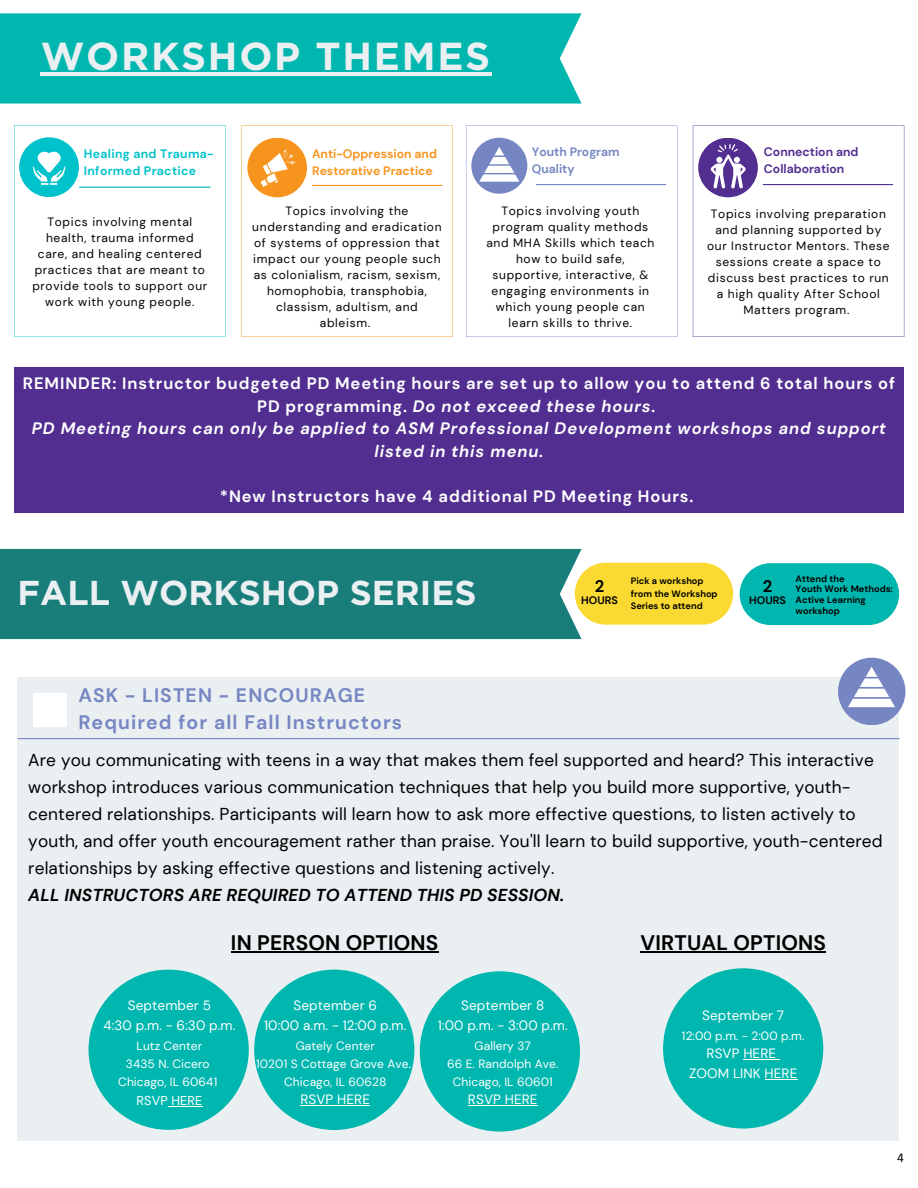
<style>
.page{position:relative;width:918px;height:1188px;background:#fff}
.page>*{position:absolute;margin:0;border:0;box-sizing:border-box;transform-origin:0 0}
.t1{font:700 39px "Gotham";letter-spacing:.045em;color:#eaeff2}
.t2{font:700 34.5px "Gotham";color:#eaeff2}
.t3{font:700 21px "DM Sans";letter-spacing:.01em;color:#000}
.t4{font:700 19.5px "DM Sans";letter-spacing:.055em;color:#7686c2}
.t5{font:17.25px/27px "DM Sans";letter-spacing:.01em;color:#000}
.t6{font:italic 700 17.25px "DM Sans";letter-spacing:.01em;color:#000}
.t7{font:700 16.65px "DM Sans";color:#000}
.t8{font:700 16.5px/22.5px "DM Sans";letter-spacing:.055em;color:#fff;text-align:center}
.t9{font:italic 700 16.5px/22.5px "DM Sans";letter-spacing:.055em;color:#fff;text-align:center}
.t10{font:13.5px "DM Sans";letter-spacing:.01em;color:#fff}
.t11{font:13.5px "Calibri";color:#000}
.t12{font:12.75px "DM Sans";letter-spacing:.01em;color:#fff}
.t13{font:700 12.3px/16.6px "DM Sans";color:#f7941e}
.t14{font:700 12.3px/16.6px "DM Sans";letter-spacing:.025em;color:#00c2cb}
.t15{font:700 12.3px "DM Sans";color:#522e91}
.t16{font:700 12.15px/16.6px "DM Sans";color:#7686c2}
.t17{font:12px/16px "DM Sans";letter-spacing:.055em;color:#000;text-align:center}
.t18{font:12px "DM Sans";letter-spacing:.01em;color:#fff}
.t19{font:700 10.8px "DM Sans";color:#000}
.t20{font:700 9.3px/12.3px "DM Sans";color:#000}
.s1{font-style:italic}
</style>
<div class="page">
<div style="left:0;top:13px;width:581px;height:91px;background:#00b7af"></div>
<hr style="left:41px;top:73px;width:451px;height:3px;background:#eaeff2">
<svg style="left:14px;top:125px;width:212px;height:212px"></svg>
<div style="left:19px;top:137px;width:60px;height:60px;background:#00c2cb;border-radius:50%"></div>
<svg style="left:33px;top:152px;width:32px;height:33px"></svg>
<hr style="left:79px;top:187px;width:131px;height:1px;background:#00b7af">
<svg style="left:693px;top:125px;width:211px;height:212px"></svg>
<div style="left:698px;top:138px;width:60px;height:59px;background:#522e91;border-radius:50%"></div>
<svg style="left:711px;top:144px;width:35px;height:44px"></svg>
<hr style="left:763px;top:184px;width:130px;height:1px;background:#522e91">
<svg style="left:241px;top:125px;width:212px;height:212px"></svg>
<div style="left:247px;top:138px;width:60px;height:59px;background:#f7941e;border-radius:50%"></div>
<hr style="left:313px;top:185px;width:129px;height:1px;background:#f7941e">
<svg style="left:260px;top:148px;width:37px;height:39px"></svg>
<svg style="left:466px;top:125px;width:211px;height:212px"></svg>
<div style="left:471px;top:138px;width:56px;height:56px;background:#7686c2;border-radius:50%"></div>
<svg style="left:479px;top:147px;width:40px;height:35px"></svg>
<div style="left:14px;top:367px;width:890px;height:146px;background:#522e91"></div>
<div style="left:0;top:549px;width:581px;height:90px;background:#197e7a"></div>
<div style="left:18px;top:677px;width:881px;height:464px;background:#eaeff2"></div>
<hr style="left:18px;top:738px;width:881px;height:1px;background:#7686c2">
<div style="left:838px;top:658px;width:67px;height:67px;background:#7686c2;border-radius:50%"></div>
<svg style="left:848px;top:667px;width:47px;height:40px"></svg>
<hr style="left:231px;top:951px;width:208px;height:1px;background:#000">
<hr style="left:641px;top:951px;width:185px;height:1px;background:#000">
<div style="left:740px;top:563px;width:159px;height:62px;background:#00b7af;border-radius:31px"></div>
<div style="left:575px;top:563px;width:158px;height:62px;background:#fada32;border-radius:31px"></div>
<div style="left:89px;top:970px;width:160px;height:160px;background:#00b7af;border-radius:50%"></div>
<div style="left:254px;top:970px;width:160px;height:160px;background:#00b7af;border-radius:50%"></div>
<div style="left:420px;top:971px;width:160px;height:161px;background:#00b7af;border-radius:50%"></div>
<hr style="left:468px;top:1105px;width:33px;height:1px;background:#fff">
<hr style="left:505px;top:1105px;width:33px;height:1px;background:#fff">
<hr style="left:300px;top:1105px;width:34px;height:1px;background:#fff">
<hr style="left:334px;top:1105px;width:36px;height:1px;background:#fff">
<hr style="left:171px;top:1106px;width:31px;height:1px;background:#fff">
<div style="left:663px;top:968px;width:160px;height:161px;background:#00b7af;border-radius:50%"></div>
<hr style="left:743px;top:1059px;width:33px;height:1px;background:#fff">
<hr style="left:765px;top:1079px;width:32px;height:1px;background:#fff">
<div style="left:33px;top:693px;width:34px;height:34px;background:#fff"></div>
<p class="t1" style="left:41px;top:39px;width:451px">WORKSHOP THEMES</p>
<p class="t14" style="left:84px;top:145px;width:131px">Healing and Trauma-<br>Informed Practice</p>
<p class="t17" style="left:32px;top:214px;width:176px">Topics involving mental health, trauma informed care, and healing centered practices that are meant to provide tools to support our work with young people.</p>
<p class="t16" style="left:532px;top:144px;width:89px">Youth Program<br>Quality</p>
<p class="t13" style="left:312px;top:146px;width:126px">Anti-Oppression and<br>Restorative Practice</p>
<p class="t17" style="left:252px;top:203px;width:191px">Topics involving the understanding and eradication of systems of oppression that impact our young people such as colonialism, racism, sexism, homophobia, transphobia, classism, adultism, and ableism.</p>
<p class="t17" style="left:486px;top:203px;width:170px">Topics involving youth program quality methods and MHA Skills which teach how to build safe, supportive, interactive, &amp; engaging environments in which young people can learn skills to thrive.</p>
<p class="t15" style="left:764px;top:144px;width:96px">Connection and</p>
<p class="t15" style="left:764px;top:161px;width:82px">Collaboration</p>
<p class="t17" style="left:707px;top:206px;width:184px">Topics involving preparation and planning supported by our Instructor Mentors. These sessions create a space to discuss best practices to run a high quality After School<br>Matters program.</p>
<p class="t8" style="left:23px;top:373px;width:874px">REMINDER: Instructor budgeted PD Meeting hours are set up to allow you to attend 6 total hours of<br>PD programming. <span class="s1">Do not exceed these hours.</span></p>
<p class="t9" style="left:32px;top:418px;width:856px">PD Meeting hours can only be applied to ASM Professional Development workshops and support listed in this menu.</p>
<p class="t8" style="left:220px;top:485px;width:475px">*New Instructors have 4 additional PD Meeting Hours.</p>
<p class="t2" style="left:18px;top:578px;width:460px">FALL WORKSHOP SERIES</p>
<p class="t7" style="left:595px;top:575px;width:11px">2</p>
<p class="t19" style="left:581px;top:593px;width:38px">HOURS</p>
<p class="t20" style="left:631px;top:575px;width:74px">Pick a workshop</p>
<p class="t20" style="left:631px;top:587px;width:88px">from the Workshop<br>Series to attend</p>
<p class="t7" style="left:763px;top:575px;width:11px">2</p>
<p class="t19" style="left:749px;top:593px;width:38px">HOURS</p>
<p class="t20" style="left:796px;top:572px;width:50px">Attend the</p>
<p class="t20" style="left:796px;top:583px;width:99px">Youth Work Methods:</p>
<p class="t20" style="left:796px;top:594px;width:72px">Active Learning</p>
<p class="t20" style="left:796px;top:605px;width:46px">workshop</p>
<p class="t4" style="left:78px;top:683px;width:288px">ASK - LISTEN - ENCOURAGE</p>
<p class="t4" style="left:78px;top:710px;width:325px">Required for all Fall Instructors</p>
<p class="t5" style="left:28px;top:747px;width:856px">Are you communicating with teens in a way that makes them feel supported and heard? This interactive workshop introduces various communication techniques that help you build more supportive, youth&shy;centered relationships. Participants will learn how to ask more effective questions, to listen actively to youth, and offer youth encouragement rather than praise. You'll learn to build supportive, youth-centered relationships by asking effective questions and listening actively.</p>
<p class="t6" style="left:28px;top:884px;width:538px">ALL INSTRUCTORS ARE REQUIRED TO ATTEND THIS PD SESSION.</p>
<p class="t3" style="left:231px;top:929px;width:209px">IN PERSON OPTIONS</p>
<p class="t3" style="left:641px;top:929px;width:187px">VIRTUAL OPTIONS</p>
<p class="t10" style="left:128px;top:996px;width:85px">September 5</p>
<p class="t10" style="left:103px;top:1016px;width:133px">4:30 p.m. - 6:30 p.m.</p>
<p class="t18" style="left:137px;top:1038px;width:67px">Lutz Center</p>
<p class="t18" style="left:126px;top:1056px;width:85px">3435 N. Cicero</p>
<p class="t18" style="left:118px;top:1074px;width:101px">Chicago, IL 60641</p>
<p class="t12" style="left:137px;top:1092px;width:67px">RSVP HERE</p>
<p class="t10" style="left:294px;top:996px;width:85px">September 6</p>
<p class="t10" style="left:264px;top:1016px;width:144px">10:00 a.m. - 12:00 p.m.</p>
<p class="t18" style="left:296px;top:1038px;width:81px">Gately Center</p>
<p class="t18" style="left:256px;top:1056px;width:157px">10201 S Cottage Grove Ave.</p>
<p class="t18" style="left:284px;top:1074px;width:104px">Chicago, IL 60628</p>
<p class="t10" style="left:300px;top:1090px;width:71px">RSVP HERE</p>
<p class="t10" style="left:461px;top:996px;width:85px">September 8</p>
<p class="t10" style="left:438px;top:1016px;width:132px">1:00 p.m. - 3:00 p.m.</p>
<p class="t18" style="left:475px;top:1038px;width:58px">Gallery 37</p>
<p class="t18" style="left:447px;top:1056px;width:113px">66 E. Randolph Ave.</p>
<p class="t18" style="left:453px;top:1074px;width:102px">Chicago, IL 60601</p>
<p class="t10" style="left:468px;top:1090px;width:71px">RSVP HERE</p>
<p class="t10" style="left:702px;top:1006px;width:83px">September 7</p>
<p class="t18" style="left:682px;top:1028px;width:124px">12:00 p.m. - 2:00 p.m.</p>
<p class="t10" style="left:707px;top:1044px;width:71px">RSVP HERE</p>
<p class="t10" style="left:689px;top:1064px;width:110px">ZOOM LINK HERE</p>
<p class="t11" style="left:897px;top:1152px;width:8px">4</p>
</div>
